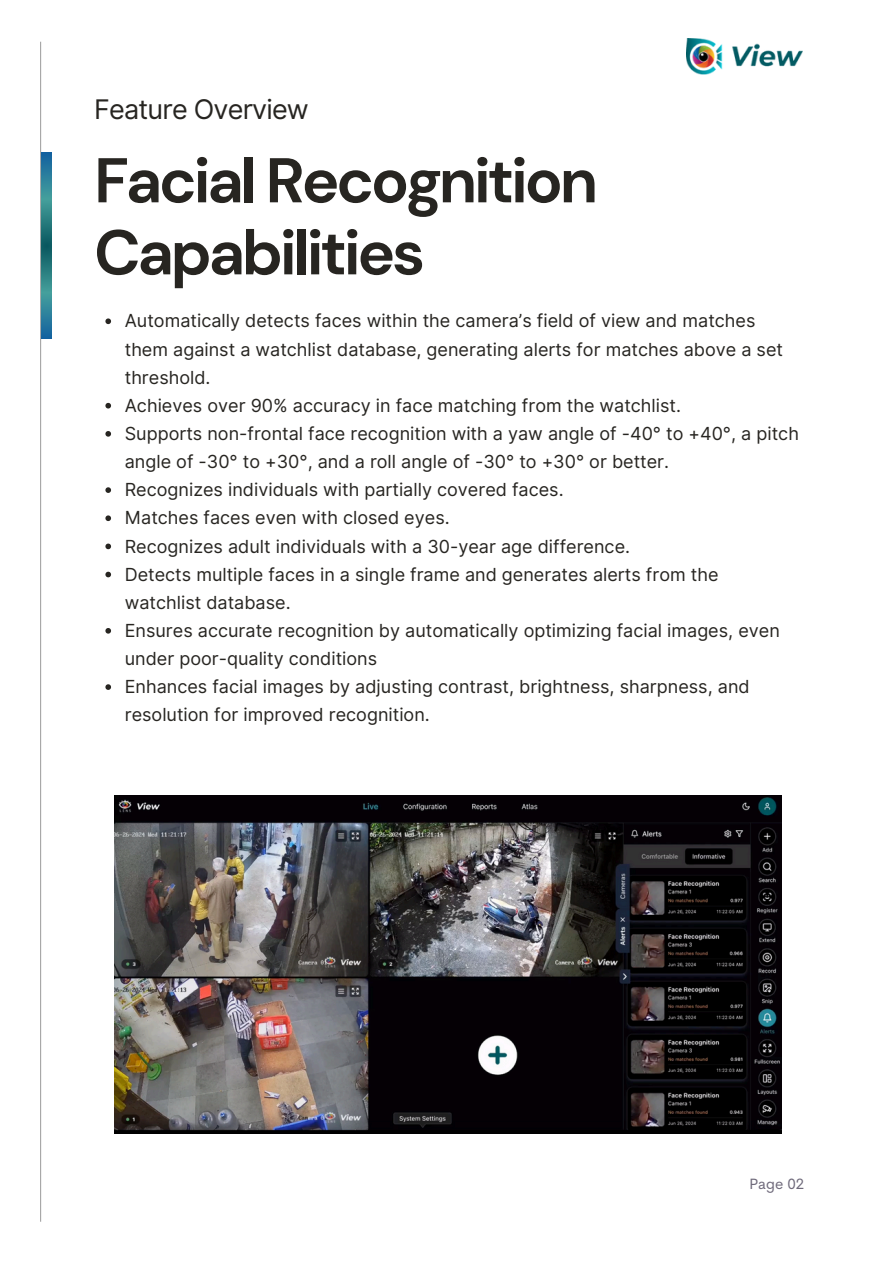
<style>
.page{position:relative;width:894px;height:1264px;background:#fff}
.page>*{position:absolute;margin:0;border:0;box-sizing:border-box;transform-origin:0 0}
.t1{font:700 63px/72px "DM Sans";letter-spacing:-.05em;color:#272521}
.t2{font:27px "Inter";letter-spacing:-.03em;color:#272521}
.t3{font:18px/28.2px "Inter";color:#272521}
.t4{font:15px "Cerebri Sans";color:#6f6a7b}
</style>
<div class="page">
<hr style="left:40px;top:42px;width:1px;height:1179px;background:#a6a6a6">
<svg style="left:41px;top:153px;width:11px;height:185px;background:#297d8d"></svg>
<img style="left:686px;top:39px;width:116px;height:36px">
<svg style="left:105px;top:318px;width:6px;height:6px"></svg>
<svg style="left:105px;top:403px;width:6px;height:5px"></svg>
<svg style="left:105px;top:431px;width:6px;height:5px"></svg>
<svg style="left:105px;top:487px;width:6px;height:6px"></svg>
<svg style="left:105px;top:515px;width:6px;height:6px"></svg>
<svg style="left:105px;top:543px;width:6px;height:6px"></svg>
<svg style="left:105px;top:571px;width:6px;height:6px"></svg>
<svg style="left:105px;top:628px;width:6px;height:5px"></svg>
<svg style="left:105px;top:684px;width:6px;height:6px"></svg>
<img style="left:114px;top:795px;width:666px;height:338px">
<p class="t2" style="left:94px;top:93px;width:216px">Feature Overview</p>
<p class="t1" style="left:94px;top:145px;width:505px">Facial Recognition<br>Capabilities</p>
<p class="t3" style="left:125px;top:307px;width:659px">Automatically detects faces within the camera’s field of view and matches them against a watchlist database, generating alerts for matches above a set threshold.</p>
<p class="t3" style="left:125px;top:391px;width:557px">Achieves over 90% accuracy in face matching from the watchlist.</p>
<h2 class="t3" style="left:125px;top:419px;width:675px">Supports non-frontal face recognition with a yaw angle of -40° to +40°, a pitch angle of -30° to +30°, and a roll angle of -30° to +30° or better.</h2>
<h1 class="t3" style="left:125px;top:475px;width:440px">Recognizes individuals with partially covered faces.</h1>
<p class="t3" style="left:125px;top:504px;width:326px">Matches faces even with closed eyes.</p>
<p class="t3" style="left:125px;top:532px;width:506px">Recognizes adult individuals with a 30-year age difference.</p>
<p class="t3" style="left:125px;top:560px;width:595px">Detects multiple faces in a single frame and generates alerts from the watchlist database.</p>
<p class="t3" style="left:125px;top:616px;width:656px">Ensures accurate recognition by automatically optimizing facial images, even under poor-quality conditions</p>
<p class="t3" style="left:125px;top:672px;width:626px">Enhances facial images by adjusting contrast, brightness, sharpness, and resolution for improved recognition.</p>
<p class="t4" style="left:748px;top:1174px;width:57px">Page 02</p>
</div>
